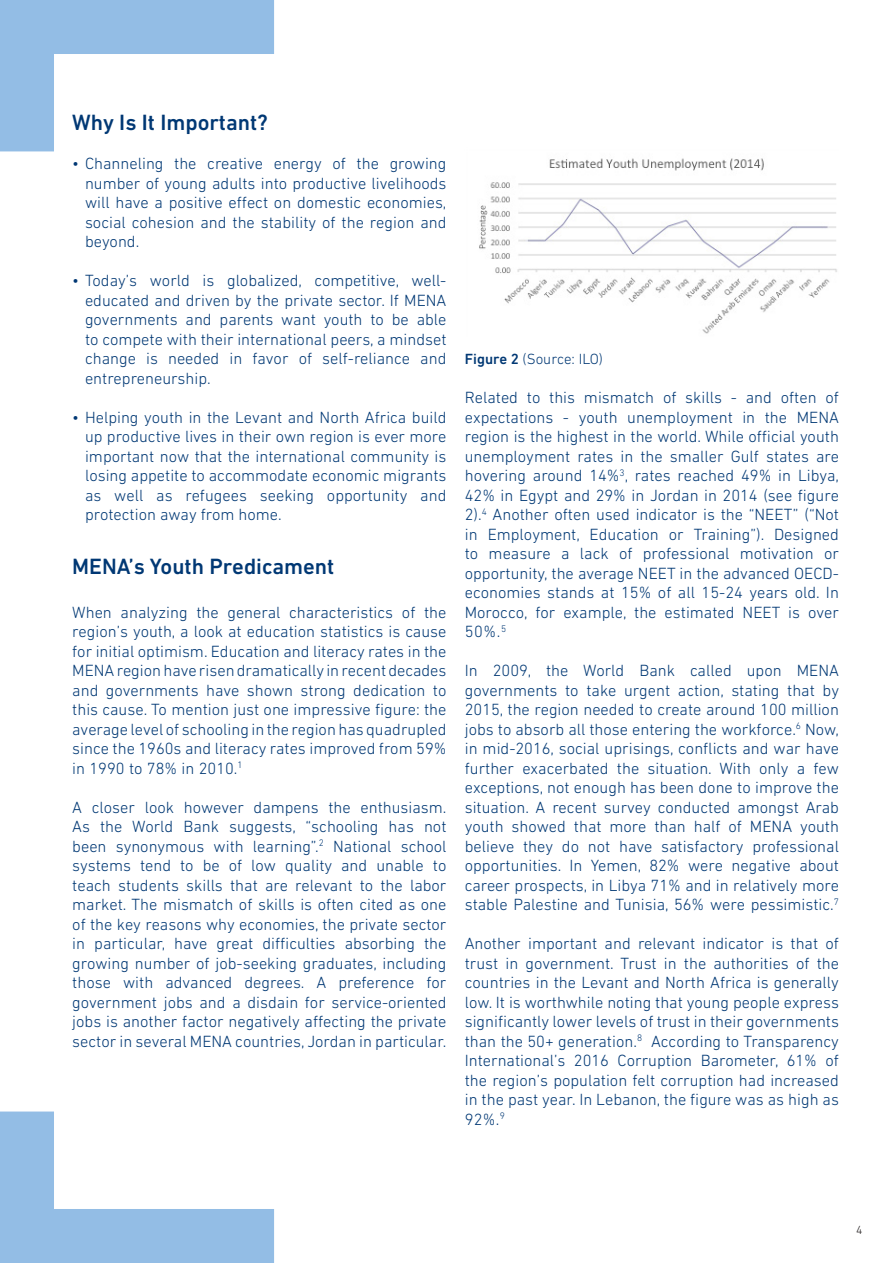
<style>
.page{position:relative;width:893px;height:1263px;background:#fff}
.page>*{position:absolute;margin:0;border:0;box-sizing:border-box;transform-origin:0 0}
.t1{font:500 22.5px "DIN Next LT Pro";color:#013874}
.t2{font:300 16.5px/19.5px "DIN Next LT Pro";color:#013874;text-align:justify}
.t3{font:300 15px "DIN Next LT Pro";color:#013874}
.t4{font:300 12px "DIN Next LT Pro";color:#231f20}
.s1{font-weight:500}
</style>
<div class="page">
<svg style="left:0;top:0;width:274px;height:151px"></svg>
<svg style="left:0;top:1111px;width:274px;height:152px"></svg>
<img style="left:479px;top:158px;width:358px;height:176px">
<p class="t1" style="left:72px;top:109px;width:197px">Why Is It Important?</p>
<p class="t2" style="left:85px;top:154px;width:363px;text-indent:-13px">• Channeling the creative energy of the growing number of young adults into productive livelihoods will have a positive effect on domestic economies, social cohesion and the stability of the region and beyond.</p>
<p class="t2" style="left:85px;top:271px;width:363px;text-indent:-13px">• Today’s world is globalized, competitive, well&shy;educated and driven by the private sector. If MENA governments and parents want youth to be able to compete with their international peers, a mindset change is needed in favor of self-reliance and entrepreneurship.</p>
<p class="t2" style="left:85px;top:407px;width:363px;text-indent:-13px">• Helping youth in the Levant and North Africa build up productive lives in their own region is ever more important now that the international community is losing appetite to accommodate economic migrants as well as refugees seeking opportunity and protection away from home.</p>
<p class="t1" style="left:72px;top:553px;width:264px">MENA’s Youth Predicament</p>
<p class="t2" style="left:72px;top:602px;width:376px">When analyzing the general characteristics of the region’s youth, a look at education statistics is cause for initial optimism. Education and literacy rates in the MENAregion have risen dramatically in recent decades and governments have shown strong dedication to this cause. To mention just one impressive figure: the average level of schooling in the region has quadrupled since the 1960s and literacy rates improved from 59% in 1990 to 78% in 2010.<sup>1</sup></p>
<p class="t2" style="left:72px;top:797px;width:376px">A closer look however dampens the enthusiasm.<br>As the World Bank suggests, “schooling has not been synonymous with learning”.<sup>2</sup> National school systems tend to be of low quality and unable to teach students skills that are relevant to the labor market. The mismatch of skills is often cited as one of the key reasons why economies, the private sector in particular, have great difficulties absorbing the growing number of job-seeking graduates, including those with advanced degrees. A preference for government jobs and a disdain for service-oriented jobs is another factor negatively affecting the private sector in several MENA countries, Jordan in particular.</p>
<p class="t3" style="left:465px;top:350px;width:140px"><span class="s1">Figure 2</span> (Source: ILO)</p>
<p class="t2" style="left:465px;top:388px;width:376px">Related to this mismatch of skills - and often of expectations - youth unemployment in the MENA region is the highest in the world. While official youth unemployment rates in the smaller Gulf states are hovering around 14%<sup>3</sup>, rates reached 49% in Libya, 42% in Egypt and 29% in Jordan in 2014 (see figure 2).<sup>4</sup> Another often used indicator is the “NEET” (“Not in Employment, Education or Training”). Designed to measure a lack of professional motivation or opportunity, the average NEET in the advanced OECD&shy;economies stands at 15% of all 15-24 years old. In Morocco, for example, the estimated NEET is over 50%.<sup>5</sup></p>
<p class="t2" style="left:465px;top:661px;width:376px">In 2009, the World Bank called upon MENA governments to take urgent action, stating that by 2015, the region needed to create around 100 million jobs to absorb all those entering the workforce.<sup>6</sup> Now, in mid-2016, social uprisings, conflicts and war have further exacerbated the situation. With only a few exceptions, not enough has been done to improve the situation. A recent survey conducted amongst Arab youth showed that more than half of MENA youth believe they do not have satisfactory professional opportunities. In Yemen, 82% were negative about career prospects, in Libya 71% and in relatively more stable Palestine and Tunisia, 56% were pessimistic.<sup>7</sup></p>
<p class="t2" style="left:465px;top:934px;width:376px">Another important and relevant indicator is that of trust in government. Trust in the authorities of the countries in the Levant and North Africa is generally low. It is worthwhile noting that young people express significantly lower levels of trust in their governments than the 50+ generation.<sup>8</sup> According to Transparency International’s 2016 Corruption Barometer, 61% of the region’s population felt corruption had increased in the past year. In Lebanon, the figure was as high as 92%.<sup>9</sup></p>
<p class="t4" style="left:856px;top:1222px;width:8px">4</p>
</div>
